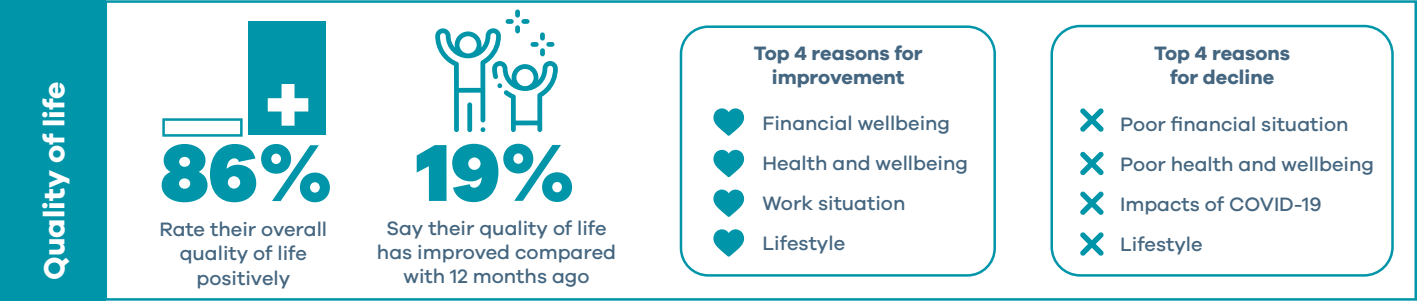
<style>
.page{position:relative;width:1417px;height:301px;background:#fff}
.page>*{position:absolute;margin:0;border:0;box-sizing:border-box;transform-origin:0 0}
.t1{font:900 83.25px "Galano Grotesque";color:#0095a8}
.t2{font:700 30px "Galano Grotesque";color:#fff}
.t3{font:500 20px/40px "Galano Grotesque";color:#456680;text-align:center}
.t4{font:700 20px/24px "Galano Grotesque";color:#456680;text-align:center}
</style>
<div class="page">
<div style="left:248px;top:21px;width:78px;height:114px;background:#0095a8"></div>
<div style="left:162px;top:118px;width:81px;height:19px;border:2px solid #0095a8"></div>
<div style="left:105px;top:0;width:1311px;height:301px;border:2px solid #0095a8"></div>
<div style="left:0;top:0;width:105px;height:301px;background:#0095a8"></div>
<svg style="left:268px;top:84px;width:40px;height:42px"></svg>
<svg style="left:713px;top:108px;width:31px;height:28px"></svg>
<svg style="left:713px;top:150px;width:31px;height:27px"></svg>
<svg style="left:713px;top:190px;width:31px;height:27px"></svg>
<svg style="left:713px;top:229px;width:31px;height:28px"></svg>
<div style="left:679px;top:25px;width:317px;height:252px;border:2px solid #0095a8;border-radius:27px"></div>
<div style="left:1050px;top:25px;width:343px;height:252px;border:2px solid #0095a8;border-radius:29px"></div>
<svg style="left:1080px;top:108px;width:23px;height:24px"></svg>
<svg style="left:1080px;top:152px;width:23px;height:23px"></svg>
<svg style="left:1080px;top:191px;width:23px;height:24px"></svg>
<svg style="left:1080px;top:232px;width:23px;height:24px"></svg>
<svg style="left:435px;top:28px;width:123px;height:104px"></svg>
<div style="left:540px;top:32px;width:5px;height:9px;background:#0095a8;border-radius:2px"></div>
<div style="left:540px;top:48px;width:5px;height:8px;background:#0095a8;border-radius:2px"></div>
<div style="left:546px;top:42px;width:8px;height:5px;background:#0095a8;border-radius:2px"></div>
<div style="left:530px;top:42px;width:8px;height:5px;background:#0095a8;border-radius:2px"></div>
<div style="left:515px;top:9px;width:5px;height:9px;background:#0095a8;border-radius:2px"></div>
<div style="left:515px;top:25px;width:5px;height:8px;background:#0095a8;border-radius:2px"></div>
<div style="left:521px;top:19px;width:8px;height:5px;background:#0095a8;border-radius:2px"></div>
<div style="left:505px;top:19px;width:9px;height:5px;background:#0095a8;border-radius:2px"></div>
<h2 class="t2" style="left:36px;top:280px;width:200px;rotate:-90deg">Quality of life</h2>
<h1 class="t1" style="left:161px;top:120px;width:416px">86% 19%</h1>
<p class="t3" style="left:160px;top:217px;width:169px;line-height:24px">Rate their overall quality of life positively</p>
<p class="t3" style="left:377px;top:216px;width:241px;line-height:24px">Say their quality of life has improved compared with 12 months ago</p>
<p class="t4" style="left:753px;top:41px;width:170px">Top 4 reasons for improvement</p>
<p class="t4" style="left:1154px;top:41px;width:137px">Top 4 reasons for decline</p>
<p class="t3" style="left:762px;top:103px;width:207px;text-align:left">Financial wellbeing<br>Health and wellbeing<br>Work situation<br>Lifestyle</p>
<p class="t3" style="left:1120px;top:103px;width:255px;text-align:left">Poor financial situation<br>Poor health and wellbeing<br>Impacts of COVID-19<br>Lifestyle</p>
</div>
